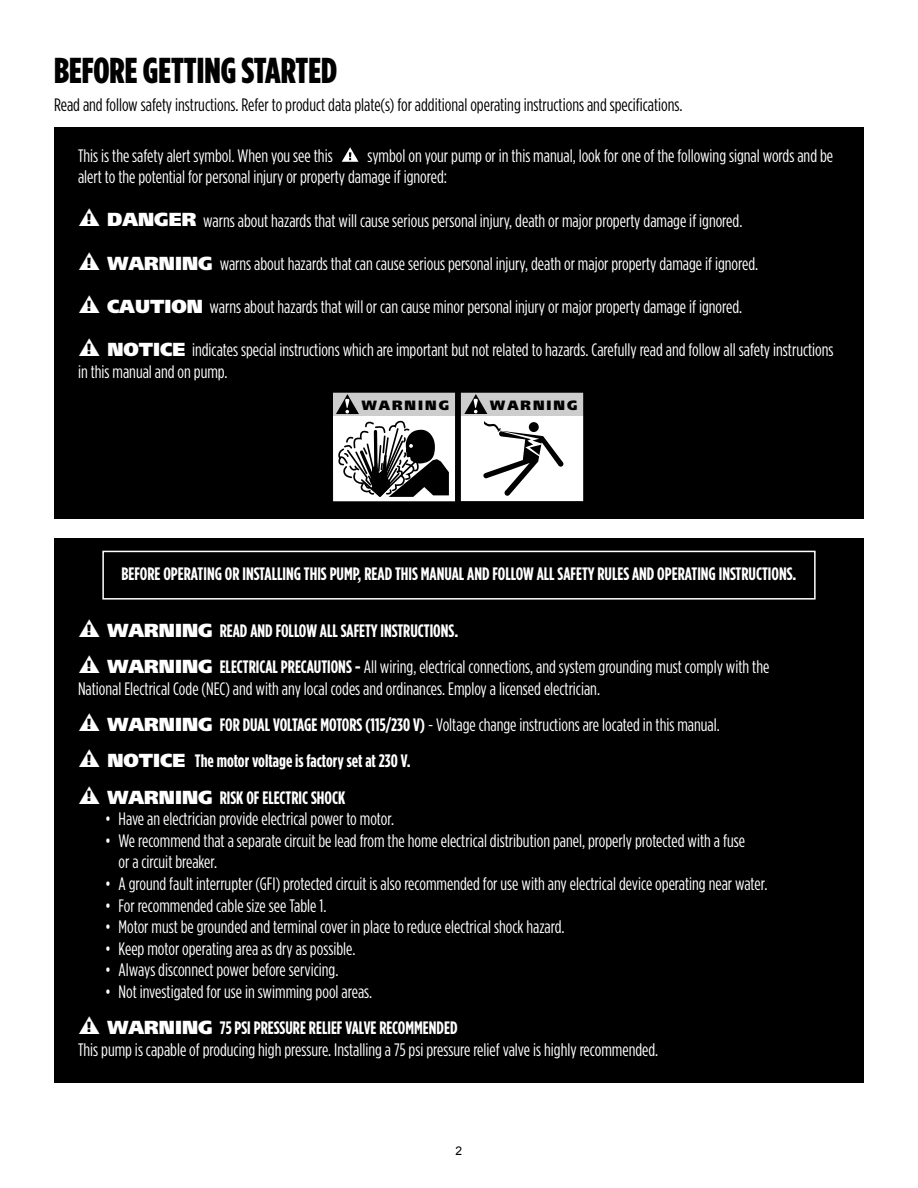
<style>
.page{position:relative;width:918px;height:1188px;background:#fff}
.page>*{position:absolute;margin:0;border:0;box-sizing:border-box;transform-origin:0 0}
.t1{font:900 36px "Gotham Condensed";color:#000}
.t2{font:18px/21.6px "Gotham Condensed";color:#fff}
.t3{font:700 18px "Gotham Condensed";color:#fff}
.t4{font:18px "Gotham Condensed";color:#000}
.t5{font:900 13.5px "Frutiger LT Std";letter-spacing:.15em;color:#000}
.t6{font:12px "Arial";color:#000}
.s1{font-family:"Frutiger LT Std";font-weight:900;font-size:18.9px}
.s2{font-family:"Frutiger LT Std";font-weight:900;font-size:14.7px;color:#000}
.s3{font-weight:700}
</style>
<div class="page">
<div style="left:54px;top:128px;width:810px;height:391px;background:#000"></div>
<div style="left:54px;top:539px;width:810px;height:544px;background:#000"></div>
<svg style="left:342px;top:147px;width:17px;height:15px"></svg>
<div style="left:102px;top:551px;width:714px;height:49px;border:2px solid #fff"></div>
<div style="left:332px;top:392px;width:124px;height:110px;background:#fff"></div>
<div style="left:460px;top:392px;width:124px;height:109px;background:#fff"></div>
<div style="left:332px;top:392px;width:124px;height:24px;background:#cdcdce"></div>
<div style="left:332px;top:392px;width:124px;height:110px;border:1px solid #000"></div>
<svg style="left:336px;top:394px;width:113px;height:103px"></svg>
<div style="left:460px;top:392px;width:124px;height:24px;background:#cdcdce"></div>
<svg style="left:483px;top:421px;width:80px;height:75px"></svg>
<div style="left:460px;top:392px;width:124px;height:110px;border:1px solid #000"></div>
<svg style="left:464px;top:394px;width:23px;height:20px"></svg>
<h1 class="t1" style="left:54px;top:49px;width:285px">BEFORE GETTING STARTED</h1>
<p class="t4" style="left:54px;top:95px;width:630px">Read and follow safety instructions. Refer to product data plate(s) for additional operating instructions and specifications.</p>
<p class="t2" style="left:78px;top:145px;width:256px">This is the safety alert symbol. When you see this</p>
<p class="t2" style="left:78px;top:145px;width:757px;text-indent:290px">symbol on your pump or in this manual, look for one of the following signal words and be alert to the potential for personal injury or property damage if ignored:</p>
<p class="t2" style="left:78px;top:209px;width:666px">▲ <sup>!</sup> <span class="s1">DANGER</span> warns about hazards that will cause serious personal injury, death or major property damage if ignored.</p>
<p class="t2" style="left:78px;top:253px;width:682px">▲ <span class="s2">!</span> <span class="s1">WARNING</span> warns about hazards that can cause serious personal injury, death or major property damage if ignored.</p>
<p class="t2" style="left:78px;top:296px;width:666px">▲ <span class="s2">!</span> <span class="s1">CAUTION</span> warns about hazards that will or can cause minor personal injury or major property damage if ignored.</p>
<p class="t2" style="left:78px;top:339px;width:757px">▲ <span class="s2">!</span> <span class="s1">NOTICE</span> indicates special instructions which are important but not related to hazards. Carefully read and follow all safety instructions in this manual and on pump.</p>
<p class="t5" style="left:362px;top:397px;width:89px">WARNING</p>
<p class="t5" style="left:490px;top:397px;width:89px">WARNING</p>
<p class="t3" style="left:121px;top:564px;width:677px">BEFORE OPERATING OR INSTALLING THIS PUMP, READ THIS MANUAL AND FOLLOW ALL SAFETY RULES AND OPERATING INSTRUCTIONS.</p>
<p class="t3" style="left:78px;top:620px;width:382px">▲ <span class="s2">!</span> <span class="s1">WARNING</span> READ AND FOLLOW ALL SAFETY INSTRUCTIONS.</p>
<p class="t2" style="left:78px;top:656px;width:693px">▲ <span class="s2">!</span> <span class="s1">WARNING</span> <span class="s3">ELECTRICAL PRECAUTIONS -</span> All wiring, electrical connections, and system grounding must comply with the<br>National Electrical Code (NEC) and with any local codes and ordinances. Employ a licensed electrician.</p>
<p class="t2" style="left:78px;top:714px;width:643px">▲ <span class="s2">!</span> <span class="s1">WARNING</span> <span class="s3">FOR DUAL VOLTAGE MOTORS (115/230 V)</span> - Voltage change instructions are located in this manual.</p>
<p class="t3" style="left:78px;top:750px;width:334px">▲ <span class="s2">!</span> <span class="s1">NOTICE</span> The motor voltage is factory set at 230 V.</p>
<p class="t3" style="left:78px;top:787px;width:269px">▲ <span class="s2">!</span> <span class="s1">WARNING</span> RISK OF ELECTRIC SHOCK</p>
<p class="t2" style="left:105px;top:808px;width:291px">• Have an electrician provide electrical power to motor.</p>
<p class="t2" style="left:119px;top:829px;width:628px;text-indent:-14px">• We recommend that a separate circuit be lead from the home electrical distribution panel, properly protected with a fuse or a circuit breaker.</p>
<p class="t2" style="left:105px;top:873px;width:664px">• A ground fault interrupter (GFI) protected circuit is also recommended for use with any electrical device operating near water.</p>
<p class="t2" style="left:105px;top:894px;width:223px">• For recommended cable size see Table 1.</p>
<p class="t2" style="left:105px;top:916px;width:461px">• Motor must be grounded and terminal cover in place to reduce electrical shock hazard.</p>
<p class="t2" style="left:105px;top:937px;width:252px">• Keep motor operating area as dry as possible.</p>
<p class="t2" style="left:105px;top:959px;width:235px">• Always disconnect power before servicing.</p>
<p class="t2" style="left:105px;top:981px;width:269px">• Not investigated for use in swimming pool areas.</p>
<p class="t2" style="left:78px;top:1017px;width:582px">▲ <span class="s2">!</span> <span class="s1">WARNING</span> <span class="s3">75 PSI PRESSURE RELIEF VALVE RECOMMENDED<br></span>This pump is capable of producing high pressure. Installing a 75 psi pressure relief valve is highly recommended.</p>
<p class="t6" style="left:456px;top:1143px;width:8px">2</p>
</div>
